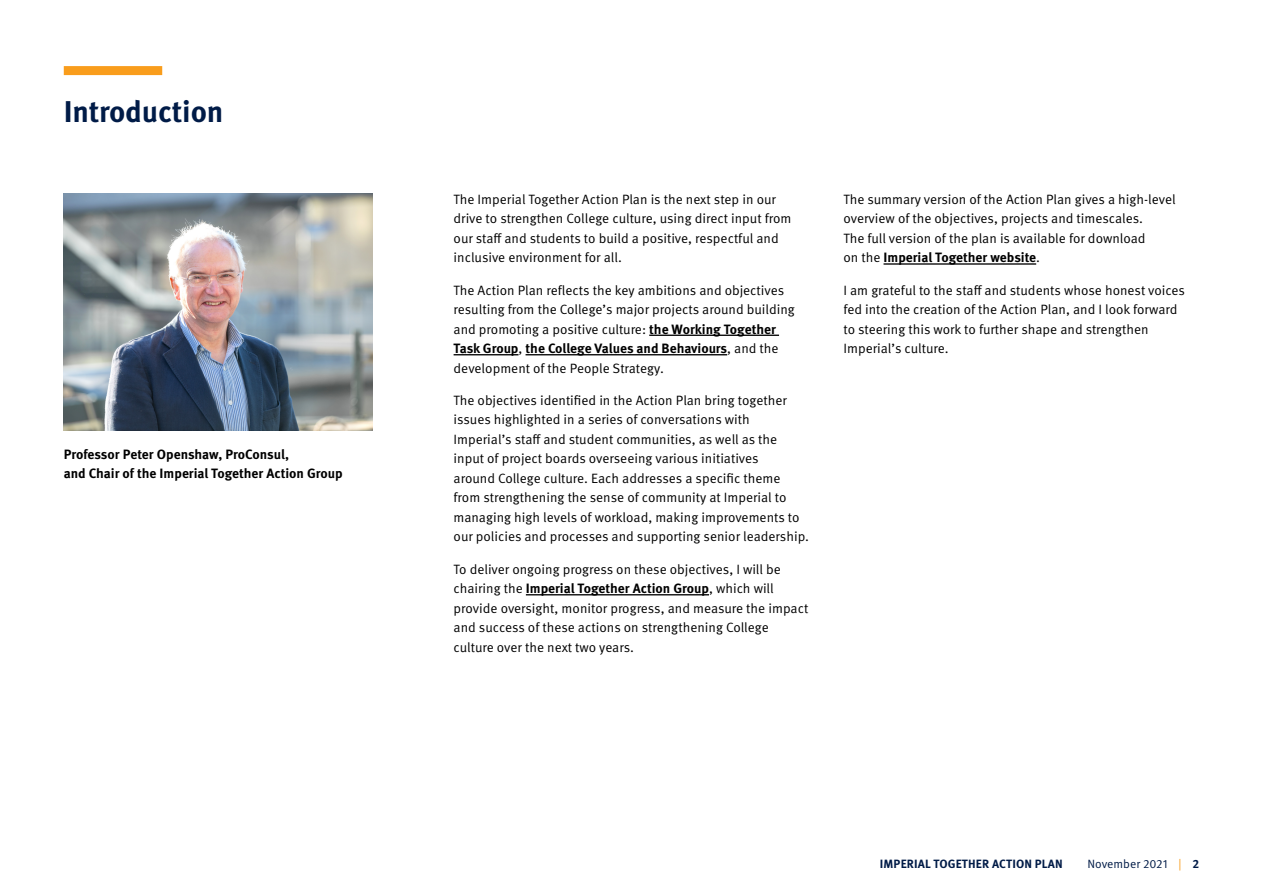
<style>
.page{position:relative;width:1263px;height:893px;background:#fff}
.page>*{position:absolute;margin:0;border:0;box-sizing:border-box;transform-origin:0 0}
.t1{font:700 30px "Meta OT";letter-spacing:-.005em;color:#001b47}
.t2{font:13.5px/19.5px "Meta OT Norm";color:#000}
.t3{font:700 13.5px/19.5px "Meta OT";color:#000}
.t4{font:700 12px "Meta OT";letter-spacing:.01em;color:#001b47}
.t5{font:12px "Meta OT Norm";color:#001b47}
.s1{font-family:"Meta OT";font-weight:700}
.s2{font-family:"Meta OT Norm";font-weight:400}
.s3{color:#f99d1c}
</style>
<div class="page">
<div style="left:64px;top:66px;width:98px;height:9px;background:#f99d1c"></div>
<hr style="left:649px;top:335px;width:130px;height:1px;background:#000">
<hr style="left:454px;top:354px;width:64px;height:1px;background:#000">
<hr style="left:525px;top:354px;width:202px;height:1px;background:#000">
<hr style="left:526px;top:594px;width:183px;height:1px;background:#000">
<hr style="left:883px;top:263px;width:153px;height:2px;background:#000">
<img style="left:64px;top:193px;width:309px;height:238px">
<h1 class="t1" style="left:64px;top:93px;width:161px">Introduction</h1>
<p class="t3" style="left:64px;top:444px;width:280px">Professor Peter Openshaw, ProConsul,<br>and Chair of the Imperial Together Action Group</p>
<p class="t2" style="left:454px;top:190px;width:339px">The Imperial Together Action Plan is the next step in our drive to strengthen College culture, using direct input from our staff and students to build a positive, respectful and inclusive environment for all.</p>
<p class="t2" style="left:454px;top:280px;width:343px">The Action Plan reflects the key ambitions and objectives resulting from the College’s major projects around building and promoting a positive culture: <span class="s1">the Working Together</span></p>
<p class="t3" style="left:454px;top:339px;width:326px">Task Group<span class="s2">,</span> the College Values and Behaviours<span class="s2">, and the</span></p>
<p class="t2" style="left:454px;top:358px;width:212px">development of the People Strategy.</p>
<p class="t2" style="left:454px;top:391px;width:357px">The objectives identified in the Action Plan bring together issues highlighted in a series of conversations with Imperial’s staff and student communities, as well as the input of project boards overseeing various initiatives<br>around College culture. Each addresses a specific theme from strengthening the sense of community at Imperial to managing high levels of workload, making improvements to our policies and processes and supporting senior leadership.</p>
<p class="t2" style="left:454px;top:559px;width:329px">To deliver ongoing progress on these objectives, I will be</p>
<p class="t3" style="left:454px;top:579px;width:322px"><span class="s2">chairing the</span> Imperial Together Action Group<span class="s2">, which will</span></p>
<p class="t2" style="left:454px;top:598px;width:356px">provide oversight, monitor progress, and measure the impact and success of these actions on strengthening College culture over the next two years.</p>
<p class="t2" style="left:843px;top:190px;width:334px">The summary version of the Action Plan gives a high-level overview of the objectives, projects and timescales.<br>The full version of the plan is available for download</p>
<p class="t3" style="left:843px;top:248px;width:198px"><span class="s2">on the</span> Imperial Together website<span class="s2">.</span></p>
<p class="t2" style="left:843px;top:280px;width:343px">I am grateful to the staff and students whose honest voices fed into the creation of the Action Plan, and I look forward to steering this work to further shape and strengthen Imperial’s culture.</p>
<p class="t4" style="left:880px;top:856px;width:184px">IMPERIAL TOGETHER ACTION PLAN</p>
<p class="t5" style="left:1087px;top:857px;width:113px">November 2021 <span class="s3">|</span> <span class="s1">2</span></p>
</div>
